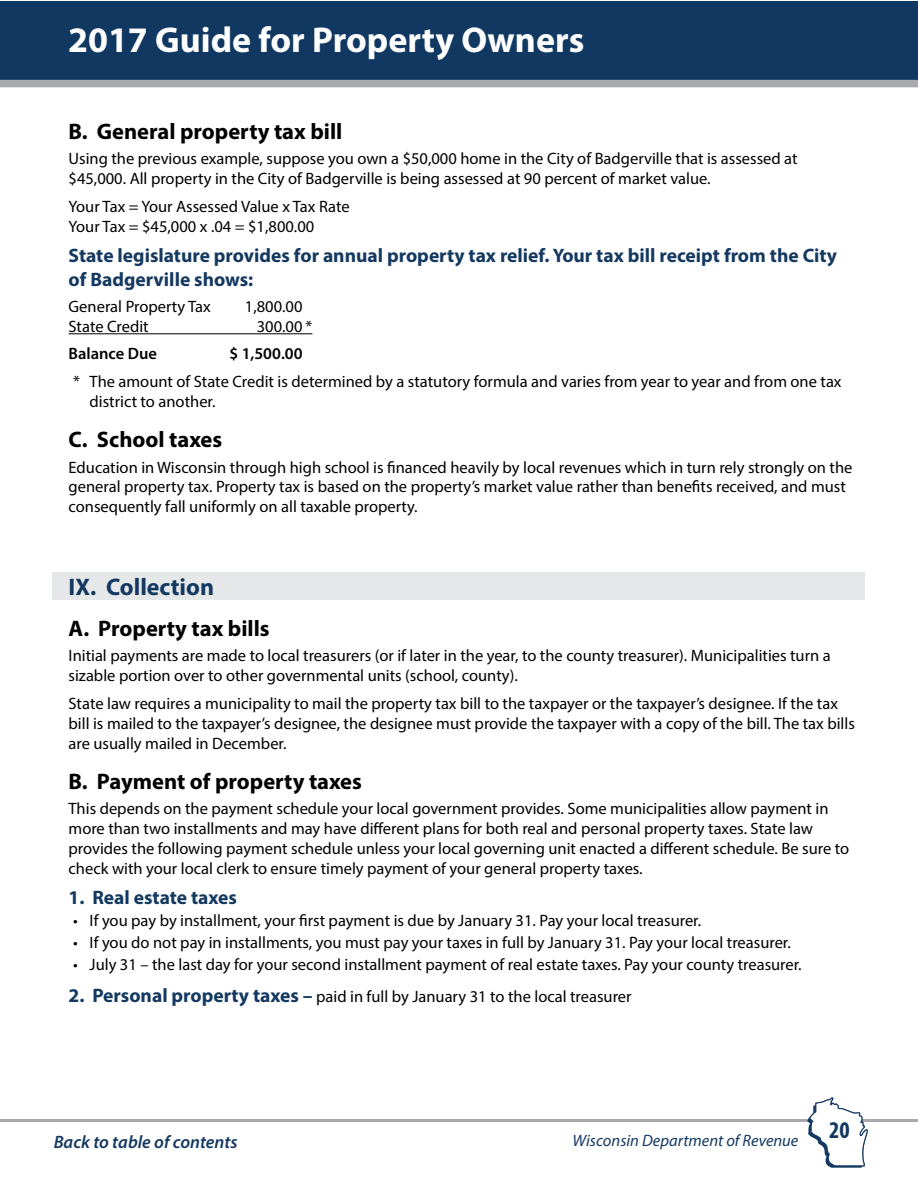
<style>
.page{position:relative;width:918px;height:1188px;background:#fff}
.page>*{position:absolute;margin:0;border:0;box-sizing:border-box;transform-origin:0 0}
.t1{font:700 36px "Myriad Pro";color:#fff}
.t2{font:700 24px "Myriad Pro";color:#143961}
.t3{font:700 condensed 24px "Myriad Pro";color:#113861}
.t4{font:700 22.5px "Myriad Pro";color:#000}
.t5{font:700 19.5px/23.4px "Myriad Pro";color:#143961}
.t6{font:italic 600 18px "Myriad Pro";color:#143961}
.t7{font:16.5px/19.8px "Myriad Pro";color:#000}
.t8{font:italic 16.5px "Myriad Pro";color:#143961}
.t9{font:600 16.5px "Myriad Pro";color:#000}
.s1{font-weight:700;font-size:19.5px;color:#143961}
</style>
<div class="page">
<div style="left:1px;top:1px;width:917px;height:86px;background:#113861"></div>
<div style="left:0;top:80px;width:918px;height:7px;background:#a7a9ac"></div>
<hr style="left:0;top:1119px;width:918px;height:3px;background:#a7a9ac">
<svg style="left:807px;top:1097px;width:61px;height:71px"></svg>
<div style="left:53px;top:572px;width:812px;height:28px;background:#e6e7e8"></div>
<hr style="left:69px;top:333px;width:243px;height:1px;background:#000">
<h1 class="t1" style="left:68px;top:17px;width:518px">2017 Guide for Property Owners</h1>
<h3 class="t4" style="left:69px;top:117px;width:275px">B. General property tax bill</h3>
<p class="t7" style="left:69px;top:149px;width:731px">Using the previous example, suppose you own a $50,000 home in the City of Badgerville that is assessed at $45,000. All property in the City of Badgerville is being assessed at 90 percent of market value.</p>
<p class="t7" style="left:69px;top:197px;width:283px">Your Tax = Your Assessed Value x Tax Rate<br>Your Tax = $45,000 x .04 = $1,800.00</p>
<p class="t5" style="left:69px;top:244px;width:770px">State legislature provides for annual property tax relief. Your tax bill receipt from the City of Badgerville shows:</p>
<p class="t7" style="left:69px;top:297px;width:144px">General Property Tax</p>
<p class="t7" style="left:245px;top:297px;width:59px">1,800.00</p>
<p class="t7" style="left:69px;top:316px;width:82px">State Credit</p>
<p class="t7" style="left:257px;top:316px;width:57px">300.00 *</p>
<p class="t9" style="left:69px;top:343px;width:90px">Balance Due</p>
<p class="t9" style="left:229px;top:343px;width:75px">$ 1,500.00</p>
<p class="t7" style="left:90px;top:371px;width:754px;text-indent:-16px">* The amount of State Credit is determined by a statutory formula and varies from year to year and from one tax district to another.</p>
<h3 class="t4" style="left:69px;top:425px;width:155px">C. School taxes</h3>
<p class="t7" style="left:69px;top:457px;width:785px">Education in Wisconsin through high school is financed heavily by local revenues which in turn rely strongly on the general property tax. Property tax is based on the property’s market value rather than benefits received, and must consequently fall uniformly on all taxable property.</p>
<h2 class="t2" style="left:69px;top:571px;width:147px">IX. Collection</h2>
<h3 class="t4" style="left:69px;top:613px;width:203px">A. Property tax bills</h3>
<p class="t7" style="left:69px;top:645px;width:764px">Initial payments are made to local treasurers (or if later in the year, to the county treasurer). Municipalities turn a sizable portion over to other governmental units (school, county).</p>
<p class="t7" style="left:69px;top:693px;width:788px">State law requires a municipality to mail the property tax bill to the taxpayer or the taxpayer’s designee. If the tax bill is mailed to the taxpayer’s designee, the designee must provide the taxpayer with a copy of the bill. The tax bills are usually mailed in December.</p>
<h3 class="t4" style="left:69px;top:767px;width:295px">B. Payment of property taxes</h3>
<p class="t7" style="left:69px;top:799px;width:782px">This depends on the payment schedule your local government provides. Some municipalities allow payment in more than two installments and may have different plans for both real and personal property taxes. State law provides the following payment schedule unless your local governing unit enacted a different schedule. Be sure to check with your local clerk to ensure timely payment of your general property taxes.</p>
<p class="t5" style="left:69px;top:885px;width:170px">1. Real estate taxes</p>
<p class="t7" style="left:73px;top:910px;width:630px">• If you pay by installment, your first payment is due by January 31. Pay your local treasurer.</p>
<p class="t7" style="left:73px;top:932px;width:719px">• If you do not pay in installments, you must pay your taxes in full by January 31. Pay your local treasurer.</p>
<p class="t7" style="left:73px;top:954px;width:730px">• July 31 – the last day for your second installment payment of real estate taxes. Pay your county treasurer.</p>
<p class="t7" style="left:69px;top:986px;width:565px"><span class="s1">2. Personal property taxes –</span> paid in full by January 31 to the local treasurer</p>
<p class="t6" style="left:54px;top:1130px;width:185px">Back to table of contents</p>
<p class="t8" style="left:573px;top:1130px;width:227px">Wisconsin Department of Revenue</p>
<h2 class="t3" style="left:829px;top:1115px;width:22px">20</h2>
</div>
